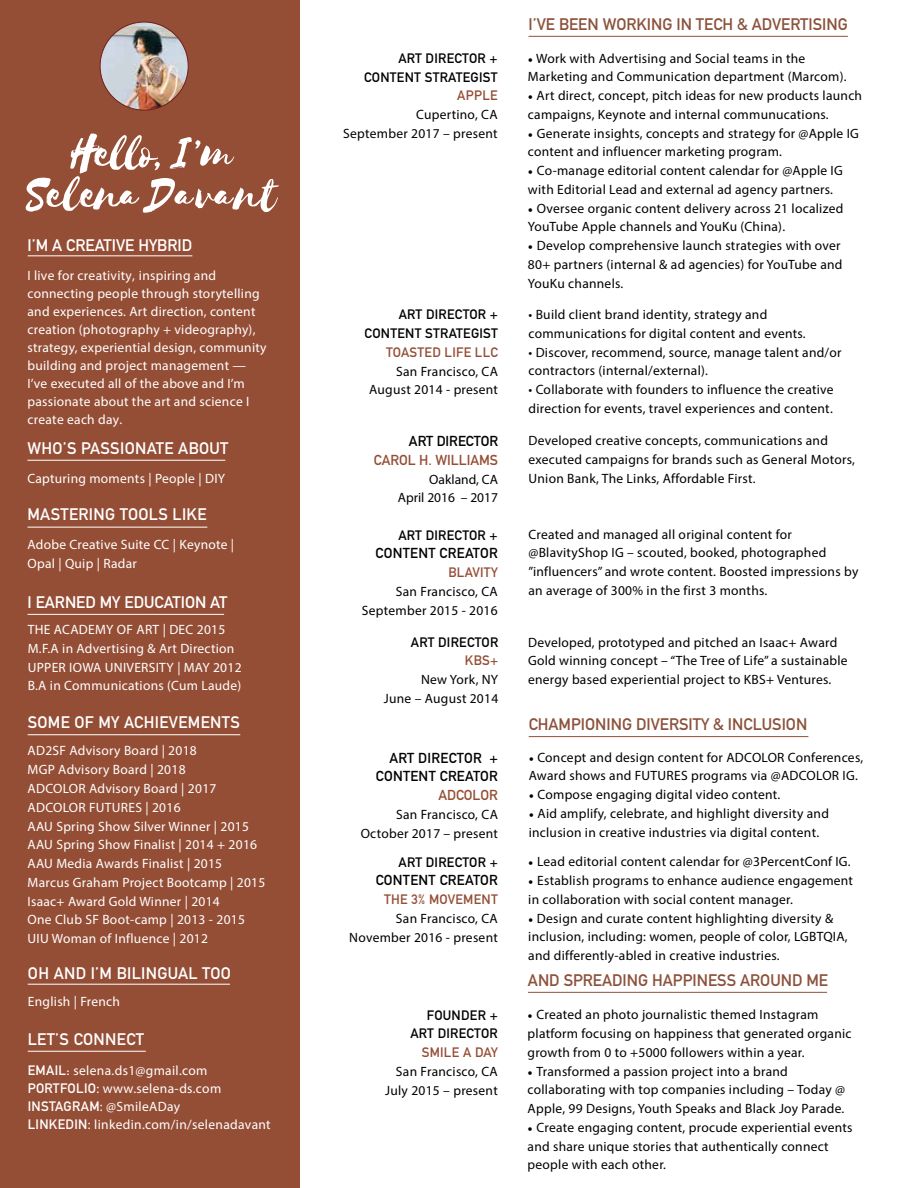
<style>
.page{position:relative;width:918px;height:1188px;background:#fff}
.page>*{position:absolute;margin:0;border:0;box-sizing:border-box;transform-origin:0 0}
.t1{font:52.5px/41.1px "Selima";letter-spacing:-.02em;color:#fff;text-align:center}
.t2{font:700 16.5px "DIN Alternate";color:#8c523c}
.t3{font:700 16.5px "DIN Alternate";letter-spacing:.02em;color:#fff}
.t4{font:700 16.5px "DIN Alternate";color:#fff}
.t5{font:700 14.25px/18.8px "DIN Alternate";letter-spacing:.02em;color:#000;text-align:right}
.t6{font:700 14.25px "DIN Alternate";color:#954e36}
.t7{font:700 14.25px "DIN Alternate";color:#000}
.t8{font:13.5px/18.8px "Myriad Pro";letter-spacing:.02em;color:#000}
.t9{font:13.5px/18.8px "Myriad Pro";letter-spacing:.02em;color:#fff}
.t10{font:700 13.5px/18.8px "DIN Alternate";letter-spacing:.02em;color:#000;text-align:right}
.t11{font:700 13.5px "DIN Alternate";letter-spacing:.02em;color:#954e36}
.t12{font:13.5px/18.8px "Myriad Pro";color:#000;text-align:right}
.s1{font-family:"DIN Alternate";font-weight:700}
.s2{font-family:"Minion Pro"}
</style>
<div class="page">
<div style="left:0;top:0;width:299px;height:1188px;background:#954e36"></div>
<img style="left:100px;top:22px;width:88px;height:88px;border-radius:44px">
<hr style="left:28px;top:984px;width:202px;height:1px;background:#fff">
<hr style="left:27px;top:460px;width:198px;height:1px;background:#fff">
<hr style="left:27px;top:527px;width:180px;height:1px;background:#fff">
<hr style="left:28px;top:1051px;width:118px;height:1px;background:#fff">
<hr style="left:28px;top:734px;width:212px;height:1px;background:#fff">
<hr style="left:28px;top:255px;width:164px;height:1px;background:#fff">
<hr style="left:27px;top:614px;width:197px;height:1px;background:#fff">
<hr style="left:528px;top:36px;width:320px;height:1px;background:#954e36">
<hr style="left:529px;top:736px;width:279px;height:1px;background:#954e36">
<hr style="left:528px;top:992px;width:299px;height:1px;background:#954e36">
<h1 class="t1" style="left:27px;top:134px;width:251px">Hello, I’m<br>Selena Da vant</h1>
<p class="t4" style="left:28px;top:233px;width:166px">I’M A CREATIVE HYBRID</p>
<p class="t9" style="left:27px;top:266px;width:241px;line-height:18px">I live for creativity, inspiring and connecting people through storytelling and experiences. Art direction, content creation (photography + videography), strategy, experiential design, community building and project management — I’ve executed all of the above and I’m passionate about the art and science I create each day.</p>
<p class="t3" style="left:27px;top:435px;width:203px">WHO’S PASSIONATE ABOUT</p>
<p class="t9" style="left:27px;top:468px;width:199px">Capturing moments | People | DIY</p>
<p class="t3" style="left:27px;top:502px;width:181px">MASTERING TOOLS LIKE</p>
<p class="t9" style="left:27px;top:535px;width:208px">Adobe Creative Suite CC | Keynote |<br>Opal | Quip | Radar</p>
<p class="t4" style="left:27px;top:590px;width:201px">I EARNED MY EDUCATION AT</p>
<p class="t9" style="left:28px;top:620px;width:215px">THE ACADEMY OF ART | DEC 2015<br>M.F.A in Advertising &amp; Art Direction<br>UPPER IOWA UNIVERSITY | MAY 2012<br>B.A in Communications (Cum Laude)</p>
<p class="t3" style="left:28px;top:709px;width:214px">SOME OF MY ACHIEVEMENTS</p>
<p class="t9" style="left:28px;top:741px;width:239px">AD2SF Advisory Board | 2018<br>MGP Advisory Board | 2018<br>ADCOLOR Advisory Board | 2017<br>ADCOLOR FUTURES | 2016<br>AAU Spring Show Silver Winner | 2015<br>AAU Spring Show Finalist | 2014 + 2016<br>AAU Media Awards Finalist | 2015<br>Marcus Graham Project Bootcamp | 2015<br>Isaac+ Award Gold Winner | 2014<br>One Club SF Boot-camp | 2013 - 2015<br>UIU Woman of Influence | 2012</p>
<p class="t3" style="left:28px;top:961px;width:205px">OH AND I’M BILINGUAL TOO</p>
<p class="t9" style="left:28px;top:992px;width:94px">English | French</p>
<p class="t3" style="left:28px;top:1026px;width:118px">LET’S CONNECT</p>
<p class="t9" style="left:28px;top:1061px;width:245px;line-height:18px"><span class="s1">EMAIL:</span> selena.ds1@gmail.com<br><span class="s1">PORTFOLIO</span>: www.selena-ds.com<br><span class="s1">INSTAGRAM</span>: @SmileADay<br><span class="s1">LINKEDIN</span>: linkedin.com/in/selenadavant</p>
<p class="t10" style="left:364px;top:48px;width:135px">ART DIRECTOR +<br>CONTENT STRATEGIST</p>
<p class="t11" style="left:457px;top:85px;width:42px">APPLE</p>
<p class="t8" style="left:343px;top:105px;width:156px;text-align:right">Cupertino, CA<br>September 2017 – present</p>
<p class="t10" style="left:365px;top:304px;width:135px">ART DIRECTOR +<br>CONTENT STRATEGIST</p>
<p class="t11" style="left:386px;top:342px;width:114px">TOASTED LIFE LLC</p>
<p class="t8" style="left:369px;top:362px;width:130px;text-align:right">San Francisco, CA<br>August 2014 - present</p>
<p class="t7" style="left:409px;top:430px;width:91px">ART DIRECTOR</p>
<p class="t6" style="left:374px;top:449px;width:126px">CAROL H. WILLIAMS</p>
<p class="t12" style="left:398px;top:469px;width:102px">Oakland, CA<br>April 2016 – 2017</p>
<p class="t10" style="left:398px;top:525px;width:101px">ART DIRECTOR +</p>
<p class="t5" style="left:376px;top:543px;width:124px">CONTENT CREATOR</p>
<p class="t11" style="left:448px;top:562px;width:51px">BLAVITY</p>
<p class="t8" style="left:362px;top:582px;width:137px;text-align:right">San Francisco, CA<br>September 2015 - 2016</p>
<p class="t10" style="left:411px;top:632px;width:89px">ART DIRECTOR</p>
<p class="t11" style="left:465px;top:650px;width:35px">KBS+</p>
<p class="t8" style="left:384px;top:670px;width:116px;text-align:right">New York, NY<br>June – August 2014</p>
<p class="t5" style="left:376px;top:747px;width:124px">ART DIRECTOR +<br>CONTENT CREATOR</p>
<p class="t6" style="left:438px;top:784px;width:61px">ADCOLOR</p>
<p class="t8" style="left:361px;top:805px;width:139px;text-align:right">San Francisco, CA<br>October 2017 – present</p>
<p class="t10" style="left:399px;top:852px;width:101px">ART DIRECTOR +</p>
<p class="t5" style="left:376px;top:870px;width:124px">CONTENT CREATOR</p>
<p class="t11" style="left:384px;top:889px;width:115px">THE 3% MOVEMENT</p>
<p class="t8" style="left:349px;top:909px;width:150px;text-align:right">San Francisco, CA<br>November 2016 - present</p>
<p class="t10" style="left:410px;top:1005px;width:89px">FOUNDER +<br>ART DIRECTOR</p>
<p class="t11" style="left:422px;top:1042px;width:78px">SMILE A DAY</p>
<p class="t8" style="left:385px;top:1062px;width:114px;text-align:right">San Francisco, CA<br>July 2015 – present</p>
<p class="t2" style="left:528px;top:12px;width:321px">I’VE BEEN WORKING IN TECH &amp; ADVERTISING</p>
<p class="t8" style="left:528px;top:48px;width:320px"><span class="s2">•</span> Work with Advertising and Social teams in the<br>Marketing and Communication department (Marcom).</p>
<p class="t8" style="left:528px;top:86px;width:336px"><span class="s2">•</span> Art direct, concept, pitch ideas for new products launch campaigns, Keynote and internal communucations.</p>
<p class="t8" style="left:528px;top:123px;width:332px"><span class="s2">•</span> Generate insights, concepts and strategy for @Apple IG content and influencer marketing program.</p>
<p class="t8" style="left:528px;top:161px;width:316px"><span class="s2">•</span> Co-manage editorial content calendar for @Apple IG with Editorial Lead and external ad agency partners.</p>
<p class="t8" style="left:528px;top:199px;width:317px"><span class="s2">•</span> Oversee organic content delivery across 21 localized<br>YouTube Apple channels and YouKu (China).</p>
<p class="t8" style="left:528px;top:236px;width:316px"><span class="s2">•</span> Develop comprehensive launch strategies with over<br>80+ partners (internal &amp; ad agencies) for YouTube and<br>YouKu channels.</p>
<p class="t8" style="left:528px;top:305px;width:279px">• Build client brand identity, strategy and communications for digital content and events.</p>
<p class="t8" style="left:528px;top:343px;width:315px">• Discover, recommend, source, manage talent and/or contractors (internal/external).</p>
<p class="t8" style="left:528px;top:380px;width:307px">• Collaborate with founders to influence the creative direction for events, travel experiences and content.</p>
<p class="t8" style="left:528px;top:431px;width:328px">Developed creative concepts, communications and executed campaigns for brands such as General Motors,<br>Union Bank, The Links, Affordable First.</p>
<p class="t8" style="left:528px;top:525px;width:331px">Created and managed all original content for @BlavityShop IG – scouted, booked, photographed ”influencers” and wrote content. Boosted impressions by an average of 300% in the first 3 months.</p>
<p class="t8" style="left:528px;top:632px;width:321px">Developed, prototyped and pitched an Isaac+ Award<br>Gold winning concept – “The Tree of Life” a sustainable energy based experiential project to KBS+ Ventures.</p>
<p class="t2" style="left:529px;top:712px;width:280px">CHAMPIONING DIVERSITY &amp; INCLUSION</p>
<p class="t8" style="left:529px;top:748px;width:336px"><span class="s2">•</span> Concept and design content for ADCOLOR Conferences,<br>Award shows and FUTURES programs via @ADCOLOR IG.</p>
<p class="t8" style="left:529px;top:785px;width:253px"><span class="s2">•</span> Compose engaging digital video content.</p>
<p class="t8" style="left:529px;top:804px;width:302px"><span class="s2">•</span> Aid amplify, celebrate, and highlight diversity and inclusion in creative industries via digital content.</p>
<p class="t8" style="left:528px;top:852px;width:324px"><span class="s2">•</span> Lead editorial content calendar for @3PercentConf IG.</p>
<p class="t8" style="left:528px;top:871px;width:326px"><span class="s2">•</span> Establish programs to enhance audience engagement in collaboration with social content manager.</p>
<p class="t8" style="left:528px;top:908px;width:321px"><span class="s2">•</span> Design and curate content highlighting diversity &amp; inclusion, including: women, people of color, LGBTQIA, and differently-abled in creative industries.</p>
<p class="t2" style="left:528px;top:968px;width:302px">AND SPREADING HAPPINESS AROUND ME</p>
<p class="t8" style="left:528px;top:1005px;width:325px"><span class="s2">•</span> Created an photo journalistic themed Instagram platform focusing on happiness that generated organic growth from 0 to +5000 followers within a year.</p>
<p class="t8" style="left:528px;top:1062px;width:319px"><span class="s2">•</span> Transformed a passion project into a brand collaborating with top companies including – Today @<br>Apple, 99 Designs, Youth Speaks and Black Joy Parade.</p>
<p class="t8" style="left:528px;top:1118px;width:326px"><span class="s2">•</span> Create engaging content, procude experiential events and share unique stories that authentically connect people with each other.</p>
</div>
